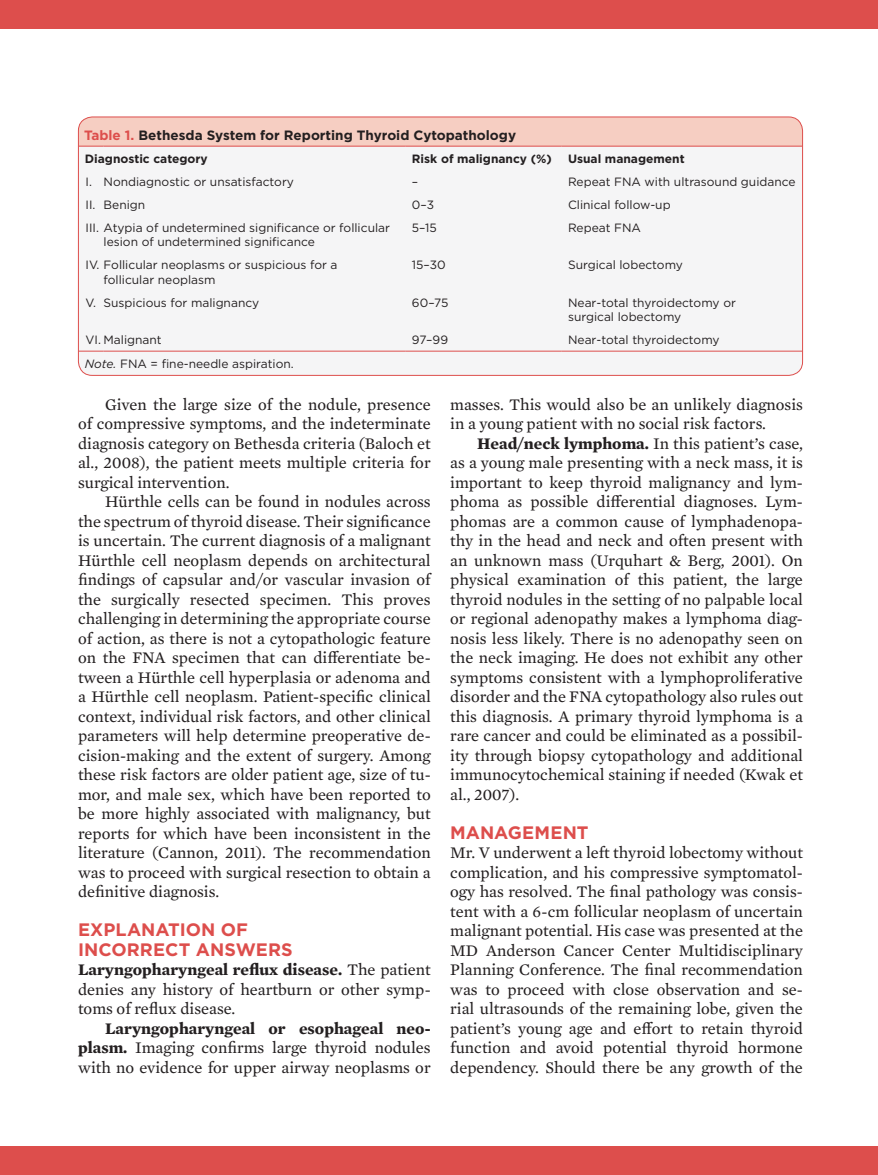
<style>
.page{position:relative;width:878px;height:1175px;background:#fff}
.page>*{position:absolute;margin:0;border:0;box-sizing:border-box;transform-origin:0 0}
.Subhead_1{font:700 18px/19.5px "Gotham";letter-spacing:.005em;color:#dd4e4c}
.Body_txt{font:16.5px/19.5px "Mercury Text G2";color:#231f20;text-align:justify}
.Body_txt_no-indent{font:16.5px/19.5px "Mercury Text G2";color:#231f20;text-align:justify}
.Table-Title{font:700 13.5px "Gotham";color:#231f20}
.Table-Text{font:12px/14.4px "Gotham";color:#231f20}
.Table-Text-2{font:700 12px "Gotham";color:#231f20}
.s1{color:#dd4e4c}
.s2{font-style:italic}
.s3{font-weight:700}
</style>
<div class="page">
<div style="left:0;top:0;width:878px;height:29px;background:#dd4e4c"></div>
<div style="left:0;top:1145px;width:878px;height:29px;background:#dd4e4c"></div>
<svg style="left:78px;top:117px;width:724px;height:258px"></svg>
<div style="left:80px;top:147px;width:720px;height:204px;background:#f5f5f6"></div>
<svg style="left:80px;top:351px;width:24px;height:1px"></svg>
<hr style="left:104px;top:351px;width:301px;height:1px;background:#dd4e4c">
<hr style="left:405px;top:351px;width:156px;height:1px;background:#dd4e4c">
<hr style="left:561px;top:351px;width:241px;height:1px;background:#dd4e4c">
<hr style="left:405px;top:146px;width:156px;height:1px;background:#dd4e4c">
<hr style="left:561px;top:146px;width:241px;height:1px;background:#dd4e4c">
<svg style="left:80px;top:146px;width:24px;height:1px"></svg>
<hr style="left:104px;top:146px;width:301px;height:1px;background:#dd4e4c">
<div style="left:78px;top:117px;width:724px;height:259px;border:1px solid #dd4e4c;border-radius:14px"></div>
<p class="Table-Title" style="left:84px;top:126px;width:433px"><span class="s1">Table 1.</span> Bethesda System for Reporting Thyroid Cytopathology</p>
<p class="Table-Text-2" style="left:85px;top:150px;width:124px">Diagnostic category</p>
<p class="Table-Text-2" style="left:412px;top:150px;width:141px">Risk of malignancy (%)</p>
<p class="Table-Text-2" style="left:568px;top:150px;width:118px">Usual management</p>
<p class="Table-Text" style="left:86px;top:174px;width:8px">I.</p>
<p class="Table-Text" style="left:104px;top:174px;width:192px">Nondiagnostic or unsatisfactory</p>
<p class="Table-Text" style="left:412px;top:174px;width:8px">–</p>
<p class="Table-Text" style="left:568px;top:174px;width:229px">Repeat FNA with ultrasound guidance</p>
<p class="Table-Text" style="left:86px;top:197px;width:11px">II.</p>
<p class="Table-Text" style="left:104px;top:197px;width:43px">Benign</p>
<p class="Table-Text" style="left:412px;top:197px;width:24px">0–3</p>
<p class="Table-Text" style="left:568px;top:197px;width:104px">Clinical follow-up</p>
<p class="Table-Text" style="left:86px;top:220px;width:306px">III. Atypia of undetermined significance or follicular</p>
<p class="Table-Text" style="left:104px;top:234px;width:213px">lesion of undetermined significance</p>
<p class="Table-Text" style="left:412px;top:220px;width:26px">5–15</p>
<p class="Table-Text" style="left:568px;top:220px;width:74px">Repeat FNA</p>
<p class="Table-Text" style="left:86px;top:258px;width:253px">IV. Follicular neoplasms or suspicious for a</p>
<p class="Table-Text" style="left:104px;top:272px;width:114px">follicular neoplasm</p>
<p class="Table-Text" style="left:412px;top:258px;width:35px">15–30</p>
<p class="Table-Text" style="left:568px;top:258px;width:116px">Surgical lobectomy</p>
<p class="Table-Text" style="left:86px;top:295px;width:12px">V.</p>
<p class="Table-Text" style="left:104px;top:295px;width:157px">Suspicious for malignancy</p>
<p class="Table-Text" style="left:412px;top:295px;width:38px">60–75</p>
<p class="Table-Text" style="left:568px;top:295px;width:169px">Near-total thyroidectomy or surgical lobectomy</p>
<p class="Table-Text" style="left:86px;top:333px;width:78px">VI. Malignant</p>
<p class="Table-Text" style="left:412px;top:333px;width:38px">97–99</p>
<p class="Table-Text" style="left:568px;top:333px;width:153px">Near-total thyroidectomy</p>
<p class="Table-Text" style="left:85px;top:356px;width:210px"><span class="s2">Note.</span> FNA = fine-needle aspiration.</p>
<p class="Body_txt" style="left:78px;top:393px;width:354px;text-indent:27px">Given the large size of the nodule, presence of compressive symptoms, and the indeterminate diagnosis category on Bethesda criteria (Baloch et al., 2008), the patient meets multiple criteria for surgical intervention.</p>
<p class="Body_txt" style="left:78px;top:491px;width:354px;text-indent:27px">Hürthle cells can be found in nodules across the spectrum of thyroid disease. Their significance is uncertain. The current diagnosis of a malignant Hürthle cell neoplasm depends on architectural findings of capsular and/or vascular invasion of the surgically resected specimen. This proves challenging in determining the appropriate course of action, as there is not a cytopathologic feature on the FNA specimen that can differentiate be&shy;tween a Hürthle cell hyperplasia or adenoma and a Hürthle cell neoplasm. Patient-specific clinical context, individual risk factors, and other clinical parameters will help determine preoperative de&shy;cision-making and the extent of surgery. Among these risk factors are older patient age, size of tu&shy;mor, and male sex, which have been reported to be more highly associated with malignancy, but reports for which have been inconsistent in the literature (Cannon, 2011). The recommendation was to proceed with surgical resection to obtain a definitive diagnosis.</p>
<p class="Subhead_1" style="left:78px;top:920px;width:216px">EXPLANATION OF<br>INCORRECT ANSWERS</p>
<p class="Body_txt_no-indent" style="left:78px;top:959px;width:354px"><span class="s3">Laryngopharyngeal reflux disease.</span> The patient denies any history of heartburn or other symp&shy;toms of reflux disease.</p>
<p class="Body_txt" style="left:78px;top:1017px;width:354px;text-indent:27px"><span class="s3">Laryngopharyngeal or esophageal neo&shy;plasm.</span> Imaging confirms large thyroid nodules with no evidence for upper airway neoplasms or</p>
<p class="Body_txt" style="left:450px;top:393px;width:354px">masses. This would also be an unlikely diagnosis in a young patient with no social risk factors.</p>
<p class="Body_txt" style="left:450px;top:432px;width:354px;text-indent:27px"><span class="s3">Head/neck lymphoma.</span> In this patient’s case, as a young male presenting with a neck mass, it is important to keep thyroid malignancy and lym&shy;phoma as possible differential diagnoses. Lym&shy;phomas are a common cause of lymphadenopa&shy;thy in the head and neck and often present with an unknown mass (Urquhart &amp; Berg, 2001). On physical examination of this patient, the large thyroid nodules in the setting of no palpable local or regional adenopathy makes a lymphoma diag&shy;nosis less likely. There is no adenopathy seen on the neck imaging. He does not exhibit any other symptoms consistent with a lymphoproliferative disorder and the FNA cytopathology also rules out this diagnosis. A primary thyroid lymphoma is a rare cancer and could be eliminated as a possibil&shy;ity through biopsy cytopathology and additional immunocytochemical staining if needed (Kwak et al., 2007).</p>
<p class="Subhead_1" style="left:450px;top:822px;width:140px">MANAGEMENT</p>
<p class="Body_txt_no-indent" style="left:450px;top:842px;width:354px">Mr. V underwent a left thyroid lobectomy without complication, and his compressive symptomatol&shy;ogy has resolved. The final pathology was consis&shy;tent with a 6-cm follicular neoplasm of uncertain malignant potential. His case was presented at the MD Anderson Cancer Center Multidisciplinary Planning Conference. The final recommendation was to proceed with close observation and se&shy;rial ultrasounds of the remaining lobe, given the patient’s young age and effort to retain thyroid function and avoid potential thyroid hormone dependency. Should there be any growth of the</p>
</div>
